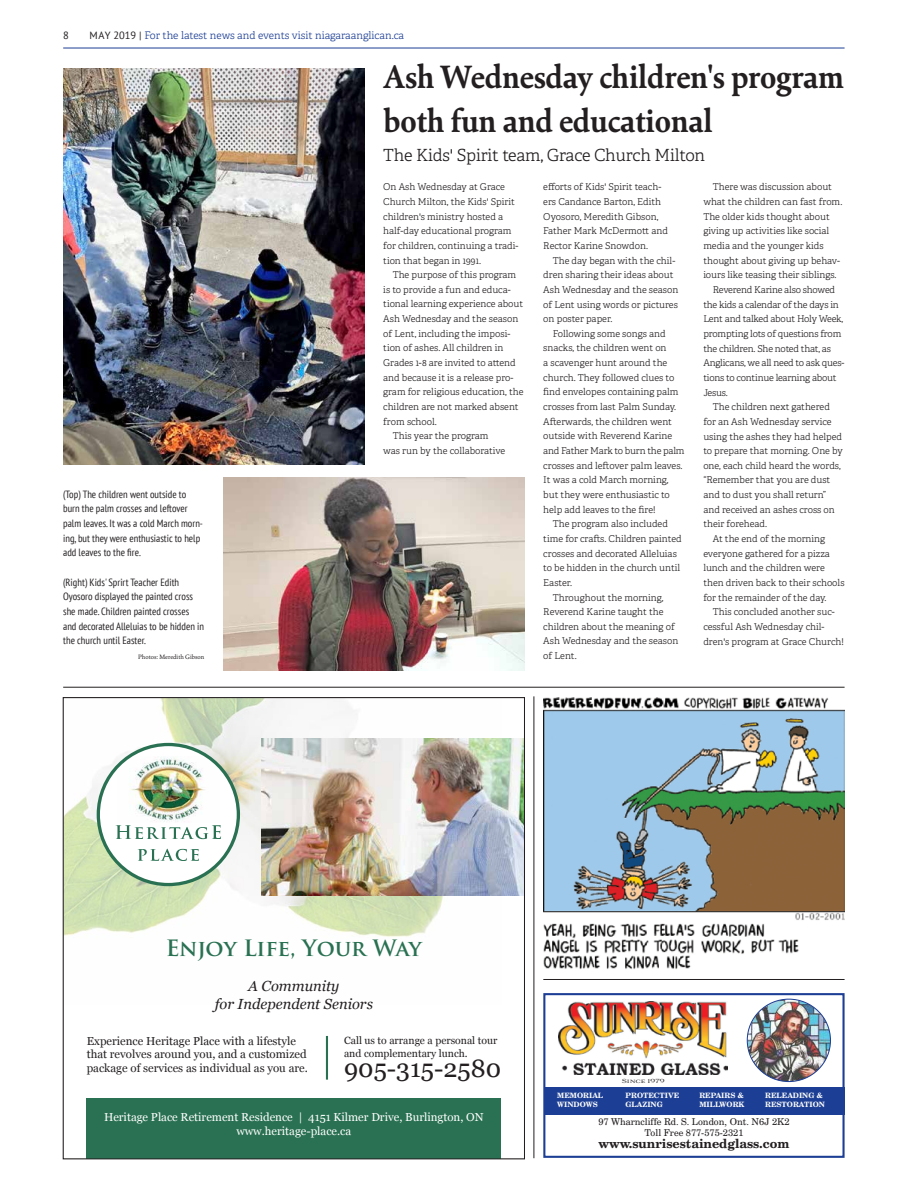
<style>
.page{position:relative;width:918px;height:1188px;background:#fff}
.page>*{position:absolute;margin:0;border:0;box-sizing:border-box;transform-origin:0 0}
.t1{font:700 32.4px/44px "Cala";letter-spacing:-.01em;color:#231f20;scale:.95 1}
.t2{font:25.05px "Georgia";color:#231f20}
.t3{font:700 21.9px "Trajan Pro";letter-spacing:-.01em;color:#297152}
.t4{font:300 16.8px "Adelle";letter-spacing:-.01em;color:#231f20}
.t5{font:italic 14.7px/18.9px "Georgia";color:#231f20;text-align:center}
.t6{font:700 12.6px "Century Schoolbook BT";color:#231f20}
.t7{font:11.55px/13.8px "Georgia";color:#231f20}
.t8{font:11.55px/13.8px "Georgia";color:#fff;text-align:center}
.t9{font:condensed 10.5px/14.7px "PT Sans";color:#231f20}
.t10{font:300 10.5px "Adelle";color:#1c3e94}
.t11{font:10.5px/13.6px "Georgia";color:#231f20}
.t12{font:10.5px "PT Sans";color:#231f20}
.t13{font:300 9.45px/14.7px "Adelle";color:#231f20}
.t14{font:300 9.45px "Adelle";letter-spacing:-.02em;color:#231f20}
.t15{font:9.45px/10.5px "Century Schoolbook BT";color:#231f20;text-align:center}
.t16{font:700 7.35px/8.4px "Century Schoolbook BT";color:#fff}
.t17{font:7.35px "Aviano";color:#231f20}
.t18{font:6.3px "Cala";color:#231f20}
.s1{font-family:"PT Sans";font-weight:400;color:#231f20}
</style>
<div class="page">
<hr style="left:63px;top:48px;width:782px;height:1px;background:#1c3e94">
<img style="left:65px;top:700px;width:378px;height:237px">
<div style="left:98px;top:745px;width:140px;height:140px;background:#fff;border-radius:50%"></div>
<img style="left:118px;top:756px;width:101px;height:66px">
<div style="left:97px;top:743px;width:143px;height:143px;border:3px solid #297152;border-radius:50%"></div>
<svg style="left:116px;top:825px;width:105px;height:14px"></svg>
<svg style="left:138px;top:849px;width:61px;height:12px"></svg>
<img style="left:262px;top:738px;width:261px;height:158px">
<div style="left:87px;top:1098px;width:414px;height:61px;background:#297152"></div>
<hr style="left:326px;top:1036px;width:2px;height:44px;background:#297152">
<div style="left:543px;top:993px;width:302px;height:165px;border:2px solid #1c3e94"></div>
<img style="left:559px;top:1001px;width:169px;height:74px">
<img style="left:747px;top:999px;width:83px;height:83px;border-radius:41px">
<div style="left:544px;top:1087px;width:301px;height:27px;background:#1c3e94"></div>
<img style="left:543px;top:698px;width:302px;height:271px">
<hr style="left:63px;top:687px;width:782px;height:1px;background:#231f20">
<hr style="left:543px;top:979px;width:302px;height:1px;background:#231f20">
<hr style="left:534px;top:696px;width:1px;height:462px;background:#231f20">
<img style="left:63px;top:68px;width:301px;height:396px">
<img style="left:223px;top:478px;width:302px;height:193px">
<p class="t12" style="left:63px;top:29px;width:7px">8</p>
<p class="t10" style="left:89px;top:29px;width:316px"><span class="s1">MAY 2019 |</span> For the latest news and events visit niagaraanglican.ca</p>
<p class="t9" style="left:63px;top:487px;width:141px">(Top) The children went outside to burn the palm crosses and leftover palm leaves. It was a cold March morn&shy;ing, but they were enthusiastic to help add leaves to the fire.</p>
<p class="t9" style="left:63px;top:574px;width:142px">(Right) Kids' Sprirt Teacher Edith Oyosoro displayed the painted cross she made. Children painted crosses and decorated Alleluias to be hidden in the church until Easter.</p>
<p class="t18" style="left:138px;top:653px;width:68px">Photos: Meredith Gibson</p>
<h1 class="t1" style="left:383px;top:55px;width:487px">Ash Wednesday children's program both fun and educational</h1>
<h3 class="t4" style="left:383px;top:145px;width:323px">The Kids' Spirit team, Grace Church Milton</h3>
<p class="t13" style="left:383px;top:180px;width:137px">On Ash Wednesday at Grace<br>Church Milton, the Kids' Spirit children's ministry hosted a half-day educational program for children, continuing a tradi&shy;tion that began in 1991.</p>
<p class="t13" style="left:393px;top:268px;width:125px">The purpose of this program</p>
<p class="t13" style="left:383px;top:282px;width:129px">is to provide a fun and educa-</p>
<p class="t13" style="left:383px;top:297px;width:141px">tional learning experience about</p>
<p class="t13" style="left:383px;top:312px;width:137px">Ash Wednesday and the season</p>
<p class="t13" style="left:383px;top:326px;width:129px">of Lent, including the imposi-</p>
<p class="t13" style="left:383px;top:341px;width:122px">tion of ashes. All children in</p>
<p class="t13" style="left:383px;top:356px;width:134px">Grades 1-8 are invited to attend</p>
<p class="t13" style="left:383px;top:370px;width:132px">and because it is a release pro-</p>
<p class="t13" style="left:383px;top:385px;width:142px">gram for religious education, the</p>
<p class="t13" style="left:383px;top:399px;width:137px">children are not marked absent</p>
<p class="t13" style="left:383px;top:414px;width:55px">from school.</p>
<p class="t13" style="left:393px;top:429px;width:97px">This year the program</p>
<p class="t13" style="left:383px;top:443px;width:124px">was run by the collaborative</p>
<p class="t13" style="left:543px;top:180px;width:126px">efforts of Kids' Spirit teach&shy;ers Candance Barton, Edith<br>Oyosoro, Meredith Gibson,<br>Father Mark McDermott and<br>Rector Karine Snowdon.</p>
<p class="t13" style="left:543px;top:253px;width:137px;text-indent:9px">The day began with the chil&shy;dren sharing their ideas about<br>Ash Wednesday and the season of Lent using words or pictures on poster paper.</p>
<p class="t13" style="left:553px;top:326px;width:114px">Following some songs and</p>
<p class="t13" style="left:543px;top:341px;width:125px">snacks, the children went on</p>
<p class="t13" style="left:543px;top:356px;width:126px">a scavenger hunt around the</p>
<p class="t13" style="left:543px;top:370px;width:133px">church. They followed clues to</p>
<p class="t13" style="left:543px;top:385px;width:137px">find envelopes containing palm</p>
<p class="t13" style="left:543px;top:400px;width:134px">crosses from last Palm Sunday.</p>
<p class="t13" style="left:543px;top:414px;width:130px">Afterwards, the children went</p>
<p class="t13" style="left:543px;top:429px;width:130px">outside with Reverend Karine</p>
<p class="t14" style="left:543px;top:445px;width:143px">and Father Mark to burn the palm</p>
<p class="t13" style="left:543px;top:458px;width:141px">crosses and leftover palm leaves.</p>
<p class="t13" style="left:543px;top:473px;width:127px">It was a cold March morning,</p>
<p class="t13" style="left:543px;top:487px;width:128px">but they were enthusiastic to</p>
<p class="t13" style="left:543px;top:502px;width:114px">help add leaves to the fire!</p>
<p class="t13" style="left:553px;top:517px;width:117px">The program also included</p>
<p class="t13" style="left:543px;top:531px;width:140px">time for crafts. Children painted</p>
<p class="t13" style="left:543px;top:546px;width:135px">crosses and decorated Alleluias</p>
<p class="t13" style="left:543px;top:561px;width:139px">to be hidden in the church until</p>
<p class="t13" style="left:543px;top:575px;width:30px">Easter.</p>
<p class="t13" style="left:553px;top:590px;width:112px">Throughout the morning,</p>
<p class="t13" style="left:543px;top:605px;width:122px">Reverend Karine taught the</p>
<p class="t13" style="left:543px;top:619px;width:133px">children about the meaning of</p>
<p class="t13" style="left:543px;top:634px;width:137px">Ash Wednesday and the season</p>
<p class="t13" style="left:543px;top:649px;width:35px">of Lent.</p>
<p class="t13" style="left:713px;top:180px;width:121px">There was discussion about</p>
<p class="t13" style="left:703px;top:195px;width:140px">what the children can fast from.</p>
<p class="t13" style="left:703px;top:209px;width:128px">The older kids thought about</p>
<p class="t13" style="left:703px;top:224px;width:127px">giving up activities like social</p>
<p class="t13" style="left:703px;top:239px;width:122px">media and the younger kids</p>
<p class="t13" style="left:703px;top:253px;width:138px">thought about giving up behav-</p>
<p class="t13" style="left:703px;top:268px;width:135px">iours like teasing their siblings.</p>
<p class="t14" style="left:713px;top:284px;width:124px">Reverend Karine also showed</p>
<p class="t14" style="left:703px;top:299px;width:137px">the kids a calendar of the days in</p>
<p class="t14" style="left:703px;top:313px;width:141px">Lent and talked about Holy Week,</p>
<p class="t14" style="left:703px;top:328px;width:139px">prompting lots of questions from</p>
<p class="t14" style="left:703px;top:343px;width:129px">the children. She noted that, as</p>
<p class="t14" style="left:703px;top:357px;width:143px">Anglicans, we all need to ask ques-</p>
<p class="t14" style="left:703px;top:372px;width:135px">tions to continue learning about</p>
<p class="t13" style="left:703px;top:385px;width:26px">Jesus.</p>
<p class="t13" style="left:713px;top:400px;width:119px">The children next gathered</p>
<p class="t13" style="left:703px;top:414px;width:130px">for an Ash Wednesday service</p>
<p class="t13" style="left:703px;top:429px;width:140px">using the ashes they had helped</p>
<p class="t13" style="left:703px;top:444px;width:141px">to prepare that morning. One by</p>
<p class="t13" style="left:703px;top:458px;width:139px">one, each child heard the words,</p>
<p class="t13" style="left:703px;top:473px;width:129px">“Remember that you are dust</p>
<p class="t13" style="left:703px;top:488px;width:124px">and to dust you shall return”</p>
<p class="t13" style="left:703px;top:502px;width:133px">and received an ashes cross on</p>
<p class="t13" style="left:703px;top:517px;width:65px">their forehead.</p>
<p class="t13" style="left:713px;top:532px;width:114px">At the end of the morning</p>
<p class="t13" style="left:703px;top:546px;width:128px">everyone gathered for a pizza</p>
<p class="t13" style="left:703px;top:561px;width:123px">lunch and the children were</p>
<p class="t13" style="left:703px;top:575px;width:143px">then driven back to their schools</p>
<p class="t13" style="left:703px;top:590px;width:125px">for the remainder of the day.</p>
<p class="t13" style="left:713px;top:605px;width:124px">This concluded another suc-</p>
<p class="t13" style="left:703px;top:619px;width:123px">cessful Ash Wednesday chil-</p>
<p class="t13" style="left:703px;top:634px;width:142px">dren's program at Grace Church!</p>
<h3 class="t3" style="left:166px;top:934px;width:258px">Enjoy Life, Your Way</h3>
<h3 class="t5" style="left:215px;top:976px;width:160px">A Community<br>for Independent Seniors</h3>
<p class="t7" style="left:87px;top:1034px;width:223px">Experience Heritage Place with a lifestyle that revolves around you, and a customized package of services as individual as you are.</p>
<p class="t11" style="left:344px;top:1034px;width:155px">Call us to arrange a personal tour and complementary lunch.</p>
<h2 class="t2" style="left:344px;top:1054px;width:159px">905-315-2580</h2>
<p class="t8" style="left:104px;top:1111px;width:381px">Heritage Place Retirement Residence | 4151 Kilmer Drive, Burlington, ON www.heritage-place.ca</p>
<p class="t15" style="left:598px;top:1116px;width:193px">97 Wharncliffe Rd. S. London, Ont. N6J 2K2<br>Toll Free 877-575-2321</p>
<h3 class="t6" style="left:598px;top:1136px;width:193px">www.sunrisestainedglass.com</h3>
<p class="t17" style="left:622px;top:1077px;width:44px">Since 1979</p>
<p class="t16" style="left:557px;top:1091px;width:47px">MEMORIAL<br>WINDOWS</p>
<p class="t16" style="left:626px;top:1091px;width:55px">PROTECTIVE<br>GLAZING</p>
<p class="t16" style="left:699px;top:1091px;width:47px">REPAIRS &amp;<br>MILLWORK</p>
<p class="t16" style="left:765px;top:1091px;width:61px">RELEADING &amp;<br>RESTORATION</p>
</div>
